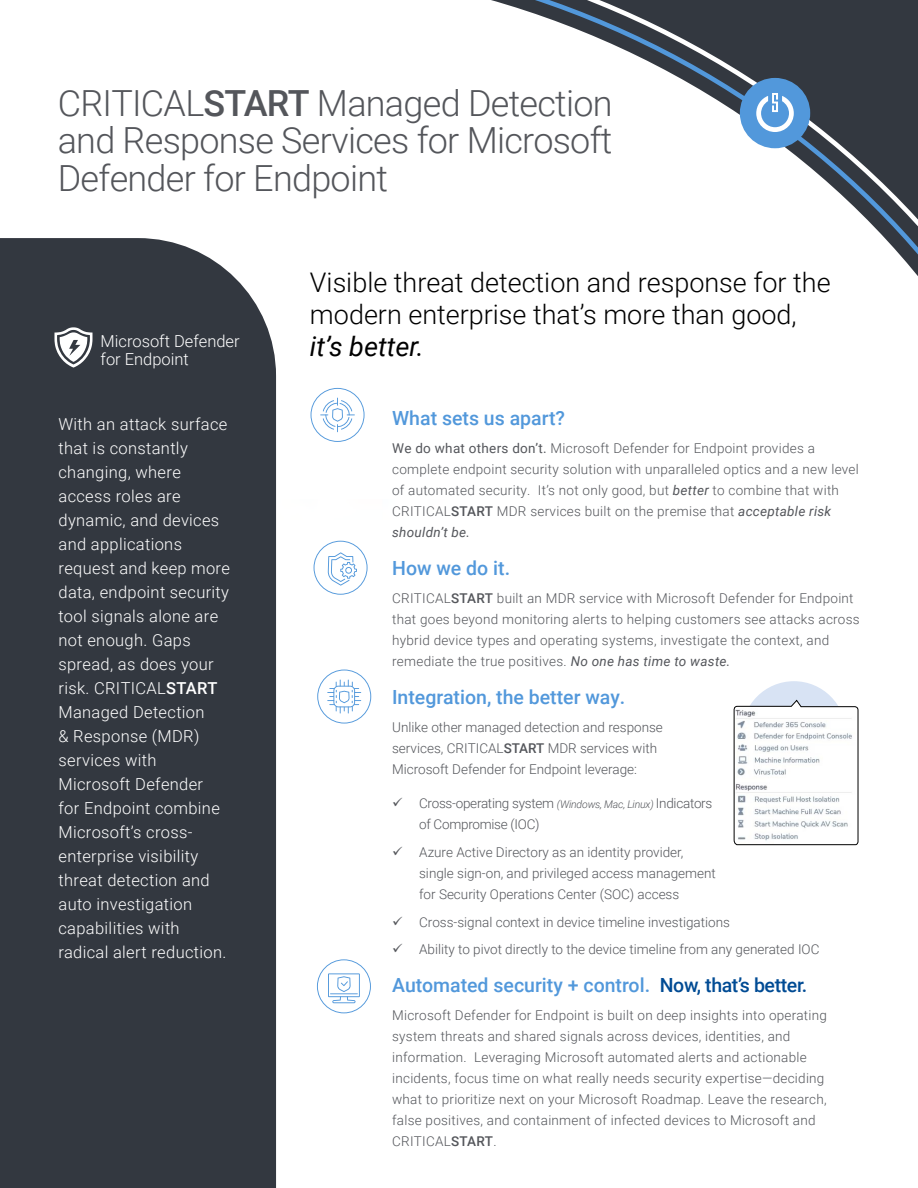
<style>
.page{position:relative;width:918px;height:1188px;background:#fff}
.page>*{position:absolute;margin:0;border:0;box-sizing:border-box;transform-origin:0 0}
.t1{font:300 36px/37.5px "Roboto";letter-spacing:-.02em;color:#54565b;text-align:justify}
.t2{font:300 27px/32.4px "Roboto";color:#000}
.t3{font:italic 27px "Roboto";color:#000}
.t4{font:500 19.5px "Roboto";color:#5298db}
.t5{font:300 16.5px/24px "Roboto";letter-spacing:.02em;color:#fff}
.t6{font:300 16.5px/18px "Roboto";color:#fff}
.t7{font:300 13.5px/21px "Roboto";letter-spacing:.02em;color:#54565b}
.t8{font:300 13.5px/21px "Roboto";color:#54565b}
.t9{font:300 13.5px/21px "Roboto";letter-spacing:-.02em;color:#54565b}
.s1{font-weight:500}
.s2{font-weight:400}
.s3{font-weight:400;font-style:italic}
.s4{font-style:italic;font-size:10.5px}
.s5{color:#004b94}
</style>
<div class="page">
<div style="left:742px;top:681px;width:104px;height:104px;background:#d8e3f4;border-radius:50%"></div>
<svg style="left:276px;top:0;width:642px;height:519px"></svg>
<div style="left:740px;top:78px;width:70px;height:70px;background:#5298db;border-radius:50%"></div>
<svg style="left:756px;top:93px;width:38px;height:39px"></svg>
<div style="left:0;top:238px;width:276px;height:950px;background:#333840"></div>
<svg style="left:311px;top:388px;width:54px;height:54px"></svg>
<svg style="left:314px;top:541px;width:54px;height:54px"></svg>
<svg style="left:317px;top:670px;width:54px;height:54px"></svg>
<svg style="left:734px;top:700px;width:125px;height:145px"></svg>
<svg style="left:54px;top:327px;width:39px;height:41px"></svg>
<svg style="left:317px;top:959px;width:54px;height:54px"></svg>
<h1 class="t1" style="left:58px;top:83px;width:556px">CRITICAL<span class="s1">START</span> Managed Detection and Response Services for Microsoft Defender for Endpoint</h1>
<p class="t6" style="left:101px;top:331px;width:141px">Microsoft Defender for Endpoint</p>
<h2 class="t2" style="left:310px;top:265px;width:522px">Visible threat detection and response for the modern enterprise that’s more than good,</h2>
<h2 class="t3" style="left:310px;top:328px;width:115px">it’s better.</h2>
<p class="t5" style="left:58px;top:412px;width:173px">With an attack surface that is constantly changing, where access roles are dynamic, and devices and applications request and keep more data, endpoint security tool signals alone are not enough. Gaps spread, as does your risk. CRITICAL<span class="s1">START<br></span>Managed Detection<br>&amp; Response (MDR) services with<br>Microsoft Defender<br>for Endpoint combine<br>Microsoft’s cross&shy;enterprise visibility threat detection and auto investigation capabilities with radical alert reduction.</p>
<h3 class="t4" style="left:392px;top:405px;width:174px">What sets us apart?</h3>
<p class="t7" style="left:392px;top:437px;width:468px"><span class="s2">We do what others don’t.</span> Microsoft Defender for Endpoint provides a complete endpoint security solution with unparalleled optics and a new level of automated security. It’s not only good, but <span class="s3">better</span> to combine that with CRITICAL<span class="s1">START</span> MDR services built on the premise that <span class="s3">acceptable risk shouldn’t be.</span></p>
<h3 class="t4" style="left:392px;top:554px;width:119px">How we do it.</h3>
<p class="t7" style="left:392px;top:587px;width:469px">CRITICAL<span class="s1">START</span> built an MDR service with Microsoft Defender for Endpoint that goes beyond monitoring alerts to helping customers see attacks across hybrid device types and operating systems, investigate the context, and remediate the true positives. <span class="s3">No one has time to waste.</span></p>
<h3 class="t4" style="left:392px;top:683px;width:235px">Integration, the better way.</h3>
<p class="t8" style="left:392px;top:716px;width:272px">Unlike other managed detection and response services, CRITICAL<span class="s1">START</span> MDR services with<br>Microsoft Defender for Endpoint leverage:</p>
<p class="t9" style="left:419px;top:792px;width:295px">Cross-operating system <span class="s4">(Windows, Mac, Linux)</span> Indicators of Compromise (IOC)</p>
<p class="t8" style="left:419px;top:841px;width:298px">Azure Active Directory as an identity provider, single sign-on, and privileged access management for Security Operations Center (SOC) access</p>
<p class="t8" style="left:419px;top:907px;width:402px;line-height:27.8px">Cross-signal context in device timeline investigations<br>Ability to pivot directly to the device timeline from any generated IOC</p>
<h3 class="t4" style="left:392px;top:972px;width:417px">Automated security + control. <span class="s5">Now, that’s better.</span></h3>
<p class="t7" style="left:392px;top:1004px;width:436px">Microsoft Defender for Endpoint is built on deep insights into operating system threats and shared signals across devices, identities, and information. Leveraging Microsoft automated alerts and actionable incidents, focus time on what really needs security expertise—deciding what to prioritize next on your Microsoft Roadmap. Leave the research, false positives, and containment of infected devices to Microsoft and CRITICAL<span class="s1">START</span>.</p>
</div>
